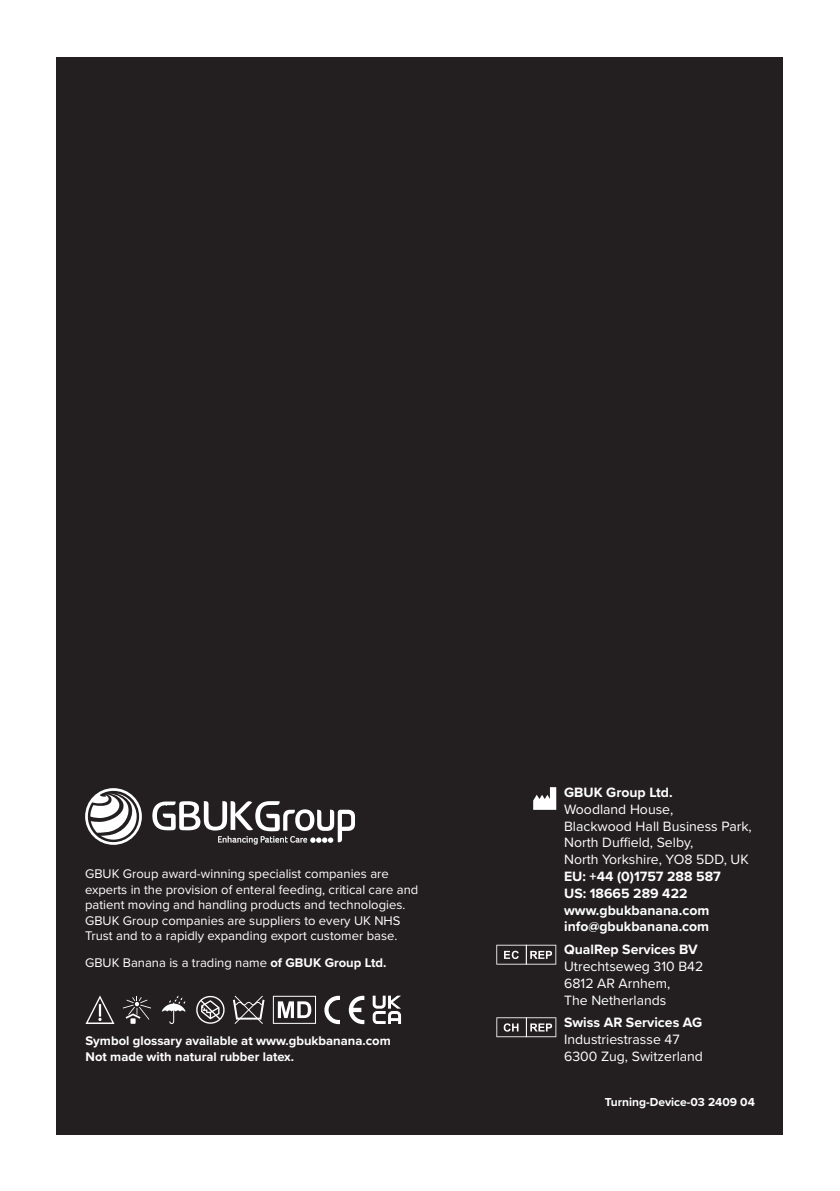
<style>
.page{position:relative;width:840px;height:1191px;background:#fff}
.page>*{position:absolute;margin:0;border:0;box-sizing:border-box;transform-origin:0 0}
.t1{font:14px/16.8px "Proxima Nova";color:#fff}
.t2{font:700 14px/16.8px "Proxima Nova";color:#fff}
.t3{font:13px/15.6px "Proxima Nova";color:#fff}
.t4{font:700 13px/15.6px "Proxima Nova";color:#fff}
.t5{font:700 12px "Proxima Nova";color:#fff}
.s1{font-weight:700}
</style>
<div class="page">
<div style="left:57px;top:57px;width:725px;height:1077px;background:#231f20"></div>
<svg style="left:533px;top:787px;width:23px;height:23px"></svg>
<svg style="left:496px;top:1017px;width:60px;height:20px"></svg>
<svg style="left:496px;top:944px;width:60px;height:20px"></svg>
<svg style="left:86px;top:995px;width:28px;height:29px"></svg>
<svg style="left:123px;top:996px;width:28px;height:27px"></svg>
<svg style="left:162px;top:995px;width:23px;height:29px"></svg>
<svg style="left:196px;top:996px;width:28px;height:27px"></svg>
<svg style="left:233px;top:995px;width:31px;height:29px"></svg>
<svg style="left:273px;top:995px;width:43px;height:28px"></svg>
<svg style="left:324px;top:995px;width:16px;height:29px"></svg>
<svg style="left:348px;top:995px;width:16px;height:29px"></svg>
<svg style="left:372px;top:995px;width:29px;height:29px"></svg>
<svg style="left:152px;top:801px;width:203px;height:43px"></svg>
<svg style="left:85px;top:788px;width:57px;height:57px"></svg>
<p class="t3" style="left:85px;top:865px;width:334px">GBUK Group award-winning specialist companies are experts in the provision of enteral feeding, critical care and patient moving and handling products and technologies.<br>GBUK Group companies are suppliers to every UK NHS Trust and to a rapidly expanding export customer base.</p>
<p class="t3" style="left:85px;top:954px;width:302px">GBUK Banana is a trading name <span class="s1">of GBUK Group Ltd.</span></p>
<p class="t4" style="left:86px;top:1032px;width:306px">Symbol glossary available at www.gbukbanana.com<br>Not made with natural rubber latex.</p>
<p class="t2" style="left:564px;top:783px;width:110px">GBUK Group Ltd.</p>
<p class="t1" style="left:564px;top:800px;width:189px">Woodland House,<br>Blackwood Hall Business Park,<br>North Duffield, Selby,<br>North Yorkshire, YO8 5DD, UK</p>
<p class="t2" style="left:564px;top:867px;width:158px">EU: +44 (0)1757 288 587<br>US: 18665 289 422 www.gbukbanana.com info@gbukbanana.com</p>
<p class="t2" style="left:564px;top:940px;width:135px">QualRep Services BV</p>
<p class="t1" style="left:564px;top:957px;width:140px">Utrechtseweg 310 B42<br>6812 AR Arnhem,<br>The Netherlands</p>
<p class="t2" style="left:564px;top:1014px;width:139px">Swiss AR Services AG</p>
<p class="t1" style="left:564px;top:1030px;width:140px">Industriestrasse 47<br>6300 Zug, Switzerland</p>
<p class="t5" style="left:604px;top:1093px;width:151px">Turning-Device-03 2409 04</p>
</div>
